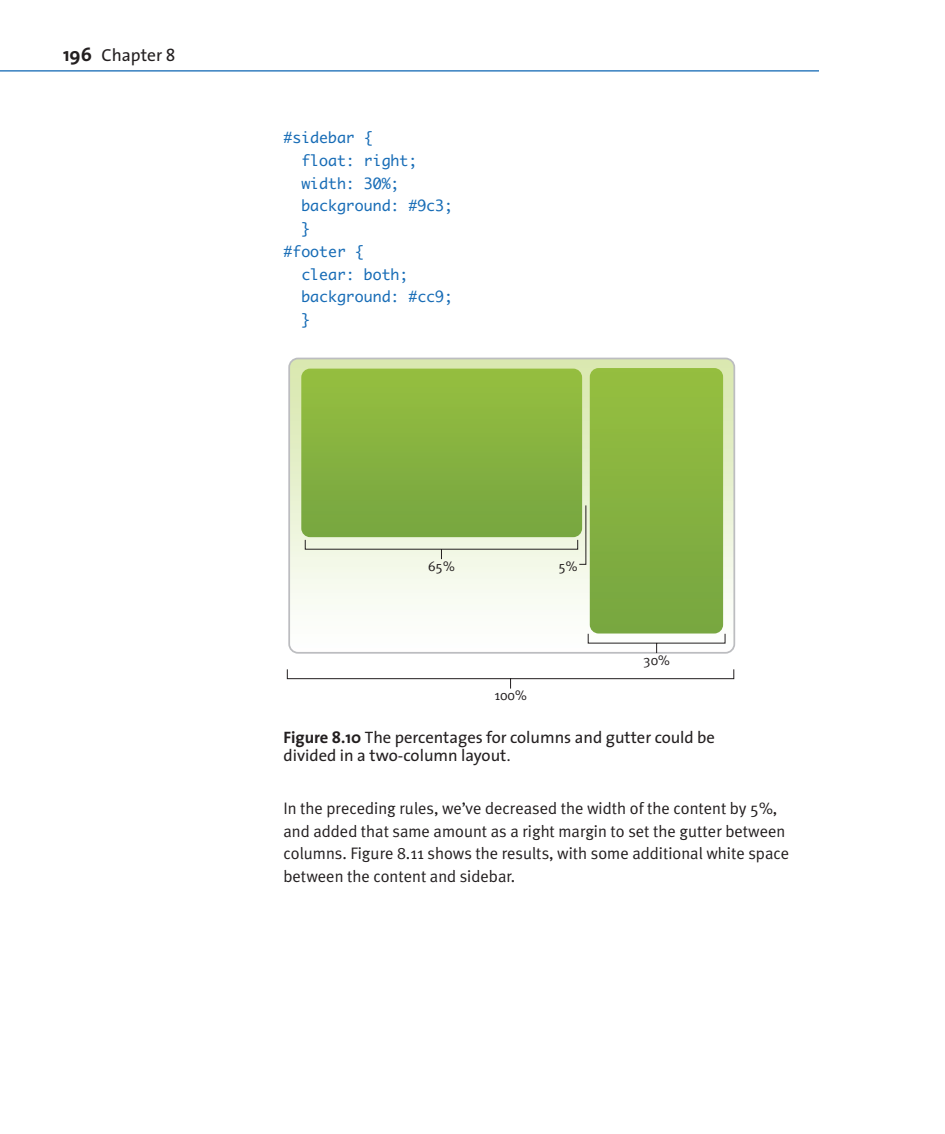
<style>
.page{position:relative;width:945px;height:1134px;background:#fff}
.page>*{position:absolute;margin:0;border:0;box-sizing:border-box;transform-origin:0 0}
.t1{font:17.5px "The Sans";color:#231f20}
.t2{font:16.62px/22.8px "Meta Plus Normal";color:#231f20}
.t3{font:16.62px/18.4px "The Sans";color:#231f20}
.t4{font:14.88px "PP Monaco Prime";color:#176cb6}
.t5{font:14px "Meta Plus Normal";color:#231f20}
.s1{font-weight:700;font-size:19.25px}
.s2{font-weight:700}
</style>
<div class="page">
<hr style="left:0;top:70px;width:819px;height:2px;background:#176cb6">
<img style="left:289px;top:358px;width:445px;height:294px;border-radius:9px">
<img style="left:301px;top:369px;width:281px;height:168px;border-radius:9px">
<div style="left:590px;top:368px;width:133px;height:266px;background:#8eb840;border-radius:9px"></div>
<svg style="left:286px;top:505px;width:449px;height:184px"></svg>
<p class="t1" style="left:63px;top:41px;width:114px"><span class="s1">196</span> Chapter 8</p>
<p class="t4" style="left:284px;top:128px;width:91px">#sidebar {</p>
<p class="t4" style="left:301px;top:151px;width:118px">float: right;</p>
<p class="t4" style="left:301px;top:174px;width:100px">width: 30%;</p>
<p class="t4" style="left:301px;top:197px;width:153px">background: #9c3;</p>
<p class="t4" style="left:301px;top:219px;width:10px">}</p>
<p class="t4" style="left:284px;top:242px;width:82px">#footer {</p>
<p class="t4" style="left:301px;top:265px;width:109px">clear: both;</p>
<p class="t4" style="left:301px;top:288px;width:153px">background: #cc9;</p>
<p class="t4" style="left:301px;top:310px;width:10px">}</p>
<p class="t5" style="left:428px;top:558px;width:28px">65%</p>
<p class="t5" style="left:558px;top:558px;width:21px">5%</p>
<p class="t5" style="left:643px;top:652px;width:28px">30%</p>
<p class="t5" style="left:494px;top:688px;width:34px">100%</p>
<p class="t3" style="left:283px;top:728px;width:433px"><span class="s2">Figure 8.10</span> The percentages for columns and gutter could be divided in a two-column layout.</p>
<p class="t2" style="left:283px;top:796px;width:507px">In the preceding rules, we’ve decreased the width of the content by 5%, and added that same amount as a right margin to set the gutter between columns. Figure 8.11 shows the results, with some additional white space between the content and sidebar.</p>
</div>
